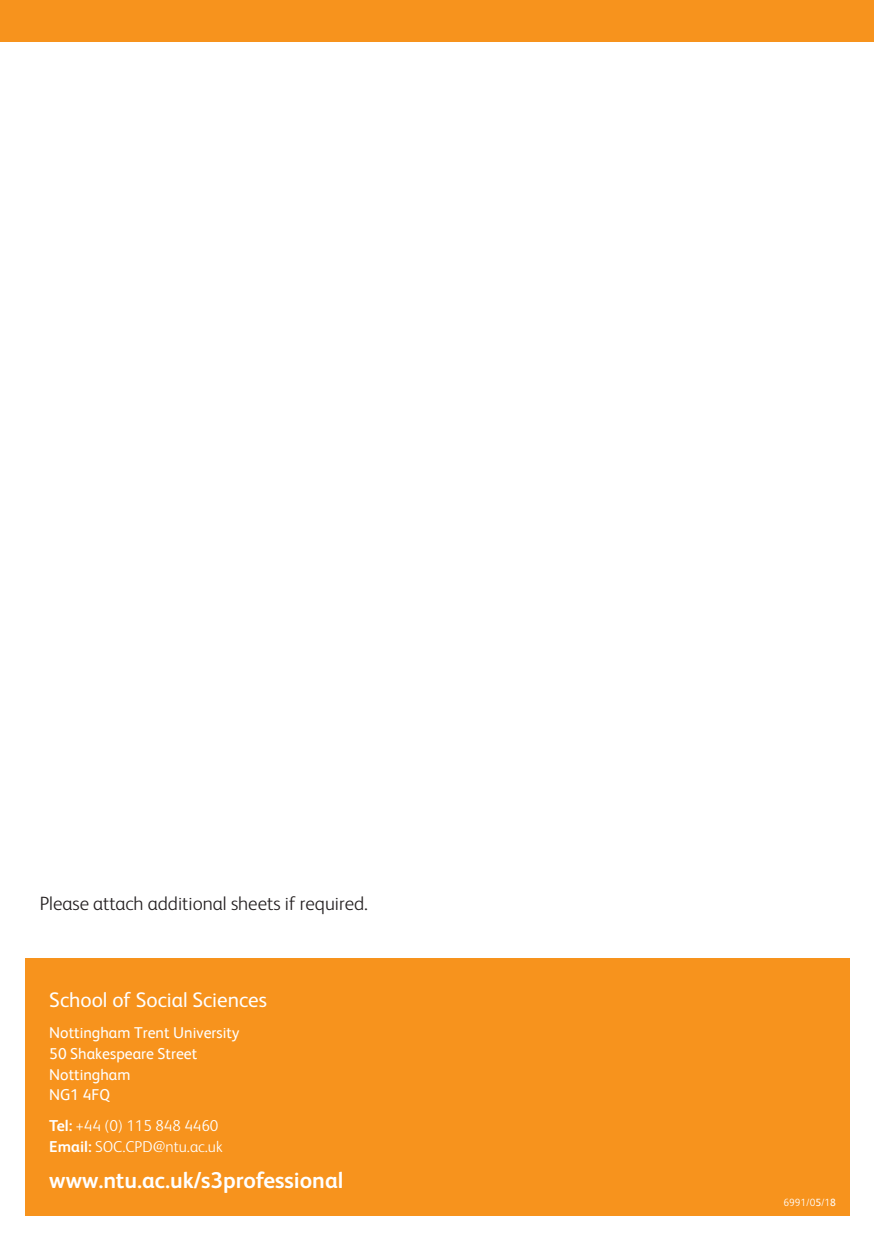
<style>
.page{position:relative;width:874px;height:1241px;background:#fff}
.page>*{position:absolute;margin:0;border:0;box-sizing:border-box;transform-origin:0 0}
.t1{font:700 22.75px "FS Albert";color:#fff}
.t2{font:21px "FS Albert";color:#fff}
.t3{font:300 19.25px "FS Albert";color:#231f20}
.t4{font:15.75px/20.8px "FS Albert";color:#fff}
.t5{font:300 15.75px/21.7px "FS Albert";color:#fff}
.t6{font:300 10.5px "FS Albert";color:#fff}
.s1{font-weight:700}
.s2{font-weight:400}
</style>
<div class="page">
<div style="left:25px;top:958px;width:823px;height:257px;background:#f7931d"></div>
<div style="left:0;top:0;width:873px;height:42px;background:#f7931d"></div>
<p class="t3" style="left:40px;top:897px;width:329px">Please attach additional sheets if required.</p>
<h2 class="t2" style="left:49px;top:992px;width:219px">School of Social Sciences</h2>
<p class="t4" style="left:49px;top:1021px;width:192px">Nottingham Trent University<br>50 Shakespeare Street<br>Nottingham<br>NG1 4FQ</p>
<p class="t5" style="left:49px;top:1115px;width:175px"><span class="s1">Tel:</span> +44 (0) 115 848 4460<br><span class="s1">Email:</span> SOC.CPD@ntu.ac.uk</p>
<h1 class="t1" style="left:49px;top:1172px;width:295px">www.ntu.ac.uk/s3professional</h1>
<p class="t6" style="left:783px;top:1198px;width:54px">6991/0<span class="s2">5</span>/1<span class="s2">8</span></p>
</div>
